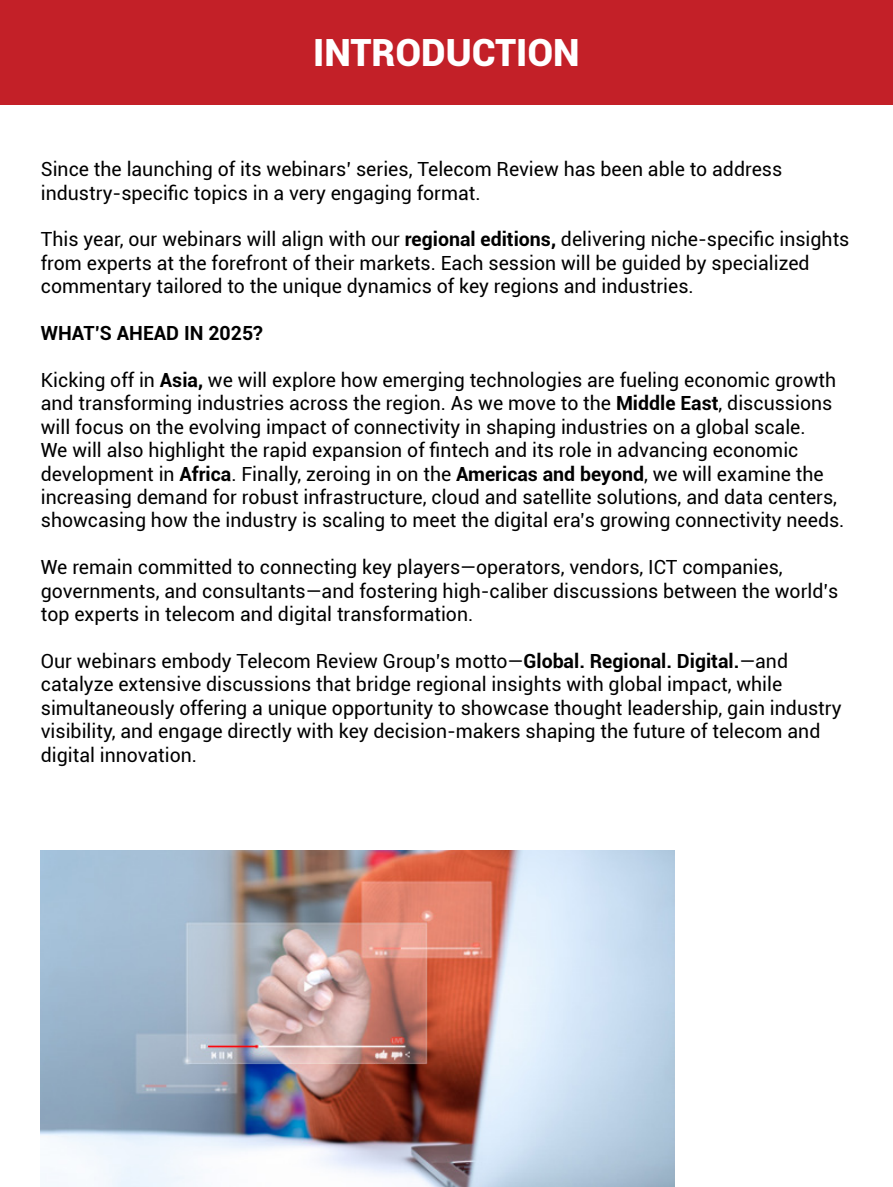
<style>
.page{position:relative;width:893px;height:1187px;background:#fff}
.page>*{position:absolute;margin:0;border:0;box-sizing:border-box;transform-origin:0 0}
.t1{font:900 37.5px "Roboto";color:#fff}
.t2{font:19.5px/23.4px "Roboto";color:#000}
.t3{font:700 19.5px "Roboto";color:#000}
.s1{font-weight:700}
</style>
<div class="page">
<div style="left:0;top:0;width:893px;height:104px;background:#c32028"></div>
<img style="left:41px;top:850px;width:633px;height:336px">
<h1 class="t1" style="left:313px;top:26px;width:268px">INTRODUCTION</h1>
<p class="t2" style="left:41px;top:157px;width:743px">Since the launching of its webinars’ series, Telecom Review has been able to address industry-specific topics in a very engaging format.</p>
<p class="t2" style="left:41px;top:227px;width:810px">This year, our webinars will align with our <span class="s1">regional editions,</span> delivering niche-specific insights from experts at the forefront of their markets. Each session will be guided by specialized commentary tailored to the unique dynamics of key regions and industries.</p>
<p class="t3" style="left:41px;top:319px;width:224px">WHAT’S AHEAD IN 2025?</p>
<p class="t2" style="left:41px;top:367px;width:805px">Kicking off in <span class="s1">Asia,</span> we will explore how emerging technologies are fueling economic growth and transforming industries across the region. As we move to the <span class="s1">Middle East</span>, discussions will focus on the evolving impact of connectivity in shaping industries on a global scale.<br>We will also highlight the rapid expansion of fintech and its role in advancing economic development in <span class="s1">Africa</span>. Finally, zeroing in on the <span class="s1">Americas and beyond</span>, we will examine the increasing demand for robust infrastructure, cloud and satellite solutions, and data centers, showcasing how the industry is scaling to meet the digital era’s growing connectivity needs.</p>
<p class="t2" style="left:41px;top:555px;width:799px">We remain committed to connecting key players—operators, vendors, ICT companies, governments, and consultants—and fostering high-caliber discussions between the world’s top experts in telecom and digital transformation.</p>
<p class="t2" style="left:41px;top:648px;width:802px">Our webinars embody Telecom Review Group’s motto—<span class="s1">Global. Regional. Digital.</span>—and catalyze extensive discussions that bridge regional insights with global impact, while simultaneously offering a unique opportunity to showcase thought leadership, gain industry visibility, and engage directly with key decision-makers shaping the future of telecom and digital innovation.</p>
</div>
